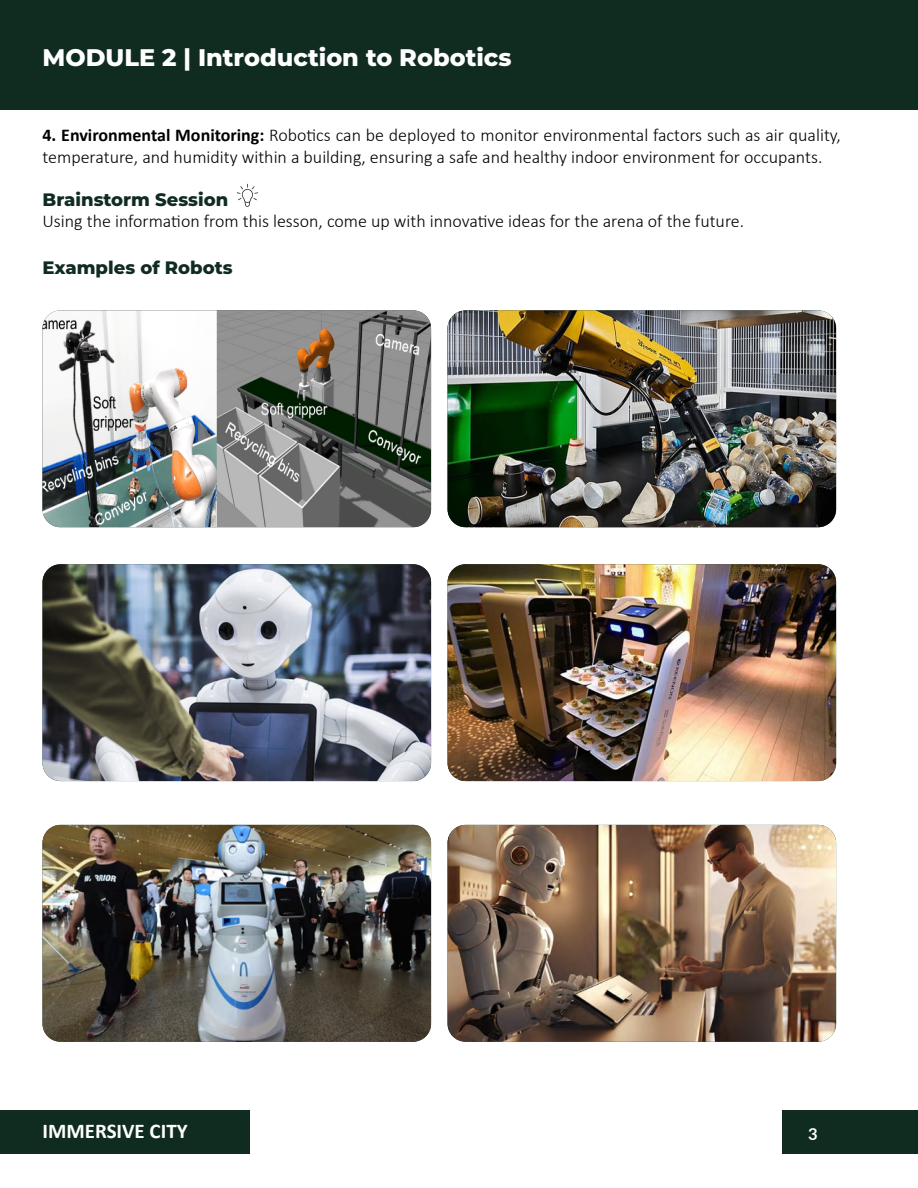
<style>
.page{position:relative;width:918px;height:1188px;background:#fff}
.page>*{position:absolute;margin:0;border:0;box-sizing:border-box;transform-origin:0 0}
.t1{font:800 24px "Montserrat";color:#fff}
.t2{font:700 21px "Calibri";color:#fff}
.t3{font:300 18px/21.6px "Calibri";color:#000}
.t4{font:800 18px "Montserrat";color:#102c20}
.t5{font:700 16.5px "Lato";color:#fff}
.s1{font-weight:700}
</style>
<div class="page">
<div style="left:0;top:1111px;width:250px;height:43px;background:#102c20"></div>
<div style="left:782px;top:1111px;width:136px;height:43px;background:#102c20"></div>
<div style="left:0;top:0;width:918px;height:109px;background:#102c20"></div>
<svg style="left:237px;top:184px;width:21px;height:23px"></svg>
<img style="left:43px;top:310px;width:388px;height:217px">
<img style="left:448px;top:310px;width:388px;height:217px">
<img style="left:43px;top:564px;width:388px;height:217px">
<img style="left:448px;top:564px;width:388px;height:217px">
<img style="left:43px;top:825px;width:388px;height:217px">
<img style="left:448px;top:825px;width:388px;height:217px">
<h1 class="t1" style="left:43px;top:40px;width:471px">MODULE 2 | Introduction to Robotics</h1>
<p class="t3" style="left:43px;top:124px;width:800px"><span class="s1">4. Environmental Monitoring:</span> Robotics can be deployed to monitor environmental factors such as air quality, temperature, and humidity within a building, ensuring a safe and healthy indoor environment for occupants.</p>
<p class="t4" style="left:43px;top:186px;width:187px">Brainstorm Session</p>
<p class="t3" style="left:43px;top:211px;width:703px">Using the information from this lesson, come up with innovative ideas for the arena of the future.</p>
<p class="t4" style="left:43px;top:255px;width:192px">Examples of Robots</p>
<p class="t2" style="left:43px;top:1116px;width:147px">IMMERSIVE CITY</p>
<p class="t5" style="left:808px;top:1122px;width:11px">3</p>
</div>
